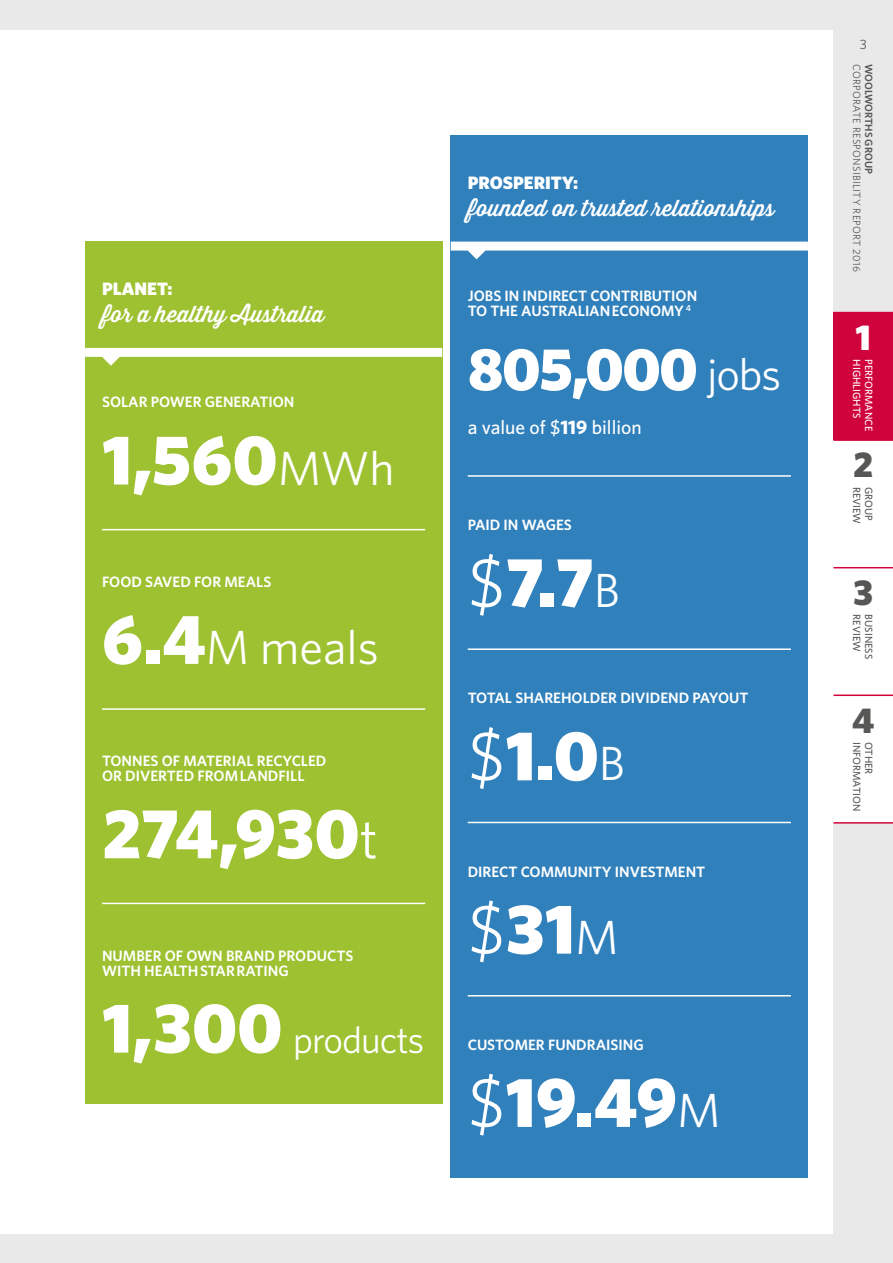
<style>
.page{position:relative;width:893px;height:1263px;background:#e9e9e9}
.page>*{position:absolute;margin:0;border:0;box-sizing:border-box;transform-origin:0 0}
.t1{font:900 70.5px "Whitney";color:#fff}
.t2{font:900 60px "Whitney";letter-spacing:-.025em;color:#fff}
.t3{font:48px "Whitney";color:#fff}
.t4{font:37.5px "Whitney";letter-spacing:-.025em;color:#fff}
.t5{font:900 36px "Whitney";color:#575756}
.t6{font:900 36px "Whitney";color:#fff}
.t7{font:500 22.5px "Thirsty Script";color:#fff}
.t8{font:500 19.5px "Whitney";color:#fff}
.t9{font:900 18px "Whitney";color:#fff}
.t10{font:600 15px/15px "Whitney";color:#fff}
.t11{font:13.5px "Whitney";color:#575756}
.t12{font:500 10.5px "Whitney";color:#575756}
.t13{font:10.5px "Whitney";letter-spacing:.03em;color:#575756}
.t14{font:500 10.5px "Whitney";color:#fff}
.t15{font:600 10.5px "Whitney";color:#575756}
.s1{font-weight:400;font-size:48px}
.s2{font-weight:900;font-size:70.5px}
.s3{font-weight:400;font-size:55.5px}
.s4{font-weight:400;font-size:45px}
.s5{font-weight:700}
.s6{font-weight:400}
</style>
<div class="page">
<div style="left:0;top:30px;width:833px;height:1203px;background:#fff"></div>
<div style="left:85px;top:242px;width:357px;height:862px;background:#9dc131"></div>
<div style="left:451px;top:135px;width:357px;height:1043px;background:#3080bc"></div>
<svg style="left:85px;top:348px;width:357px;height:18px"></svg>
<svg style="left:451px;top:242px;width:357px;height:17px"></svg>
<hr style="left:102px;top:529px;width:323px;height:1px;background:#fff">
<hr style="left:468px;top:475px;width:323px;height:2px;background:#fff">
<hr style="left:102px;top:708px;width:323px;height:2px;background:#fff">
<hr style="left:468px;top:648px;width:323px;height:2px;background:#fff">
<hr style="left:102px;top:903px;width:323px;height:1px;background:#fff">
<hr style="left:468px;top:822px;width:323px;height:1px;background:#fff">
<hr style="left:468px;top:995px;width:323px;height:1px;background:#fff">
<div style="left:833px;top:440px;width:60px;height:128px;background:#fff"></div>
<div style="left:833px;top:313px;width:60px;height:127px;background:#d0043c"></div>
<div style="left:833px;top:568px;width:60px;height:127px;background:#fff"></div>
<div style="left:833px;top:695px;width:60px;height:128px;background:#fff"></div>
<hr style="left:833px;top:312px;width:60px;height:1px;background:#d0043c">
<hr style="left:833px;top:439px;width:60px;height:2px;background:#d0043c">
<hr style="left:833px;top:567px;width:60px;height:1px;background:#d0043c">
<hr style="left:833px;top:694px;width:60px;height:2px;background:#d0043c">
<hr style="left:833px;top:822px;width:60px;height:2px;background:#d0043c">
<p class="t9" style="left:102px;top:277px;width:72px">PLANET:</p>
<h3 class="t7" style="left:102px;top:298px;width:224px">for a healthy Australia</h3>
<p class="t10" style="left:102px;top:394px;width:194px">SOLAR POWER GENERATION</p>
<h1 class="t1" style="left:102px;top:412px;width:294px">1,560<span class="s1">MWh</span></h1>
<p class="t10" style="left:102px;top:574px;width:171px">FOOD SAVED FOR MEALS</p>
<h3 class="t3" style="left:102px;top:615px;width:278px"><span class="s2">6.4</span>M meals</h3>
<p class="t10" style="left:102px;top:753px;width:226px">TONNES OF MATERIAL RECYCLED<br>OR DIVERTED FROM LANDFILL</p>
<h1 class="t1" style="left:102px;top:786px;width:277px">274,930<span class="s3">t</span></h1>
<p class="t10" style="left:102px;top:947px;width:253px">NUMBER OF OWN BRAND PRODUCTS<br>WITH HEALTH STAR RATING</p>
<h3 class="t4" style="left:102px;top:1015px;width:324px"><span class="s2">1,300</span> products</h3>
<p class="t9" style="left:468px;top:171px;width:112px">PROSPERITY:</p>
<h3 class="t7" style="left:468px;top:192px;width:308px">founded on trusted relationships</h3>
<p class="t10" style="left:468px;top:288px;width:231px">JOBS IN INDIRECT CONTRIBUTION<br>TO THE AUSTRALIAN ECONOMY <sup>4</sup></p>
<h2 class="t2" style="left:468px;top:329px;width:315px">805,000 <span class="s4">jobs</span></h2>
<h3 class="t8" style="left:468px;top:414px;width:175px">a value of $<span class="s5">119</span> billion</h3>
<p class="t10" style="left:468px;top:517px;width:106px">PAID IN WAGES</p>
<h1 class="t1" style="left:468px;top:535px;width:154px"><span class="s6">$</span>7.7<span class="s1">B</span></h1>
<p class="t10" style="left:468px;top:690px;width:282px">TOTAL SHAREHOLDER DIVIDEND PAYOUT</p>
<h1 class="t1" style="left:468px;top:708px;width:159px"><span class="s6">$</span>1.0<span class="s1">B</span></h1>
<p class="t10" style="left:468px;top:864px;width:239px">DIRECT COMMUNITY INVESTMENT</p>
<h1 class="t1" style="left:468px;top:881px;width:152px"><span class="s6">$</span>31<span class="s1">M</span></h1>
<p class="t10" style="left:468px;top:1037px;width:177px">CUSTOMER FUNDRAISING</p>
<h1 class="t1" style="left:468px;top:1055px;width:254px"><span class="s6">$</span>19.49<span class="s1">M</span></h1>
<p class="t11" style="left:860px;top:35px;width:9px">3</p>
<p class="t13" style="left:864px;top:64px;width:210px;rotate:90deg">CORPORATE RESPONSIBILITY REPORT 2016</p>
<p class="t15" style="left:876px;top:64px;width:111px;rotate:90deg">WOOLWORTHS GROUP</p>
<h3 class="t6" style="left:855px;top:313px;width:17px">1</h3>
<p class="t14" style="left:864px;top:359px;width:60px;rotate:90deg">HIGHLIGHTS</p>
<p class="t14" style="left:876px;top:359px;width:73px;rotate:90deg">PERFORMANCE</p>
<h3 class="t5" style="left:853px;top:441px;width:22px">2</h3>
<p class="t12" style="left:864px;top:487px;width:39px;rotate:90deg">REVIEW</p>
<p class="t12" style="left:876px;top:487px;width:35px;rotate:90deg">GROUP</p>
<h3 class="t5" style="left:853px;top:568px;width:22px">3</h3>
<p class="t12" style="left:864px;top:614px;width:39px;rotate:90deg">REVIEW</p>
<p class="t12" style="left:876px;top:614px;width:46px;rotate:90deg">BUSINESS</p>
<h3 class="t5" style="left:852px;top:696px;width:24px">4</h3>
<p class="t12" style="left:864px;top:742px;width:71px;rotate:90deg">INFORMATION</p>
<p class="t12" style="left:876px;top:742px;width:34px;rotate:90deg">OTHER</p>
</div>
